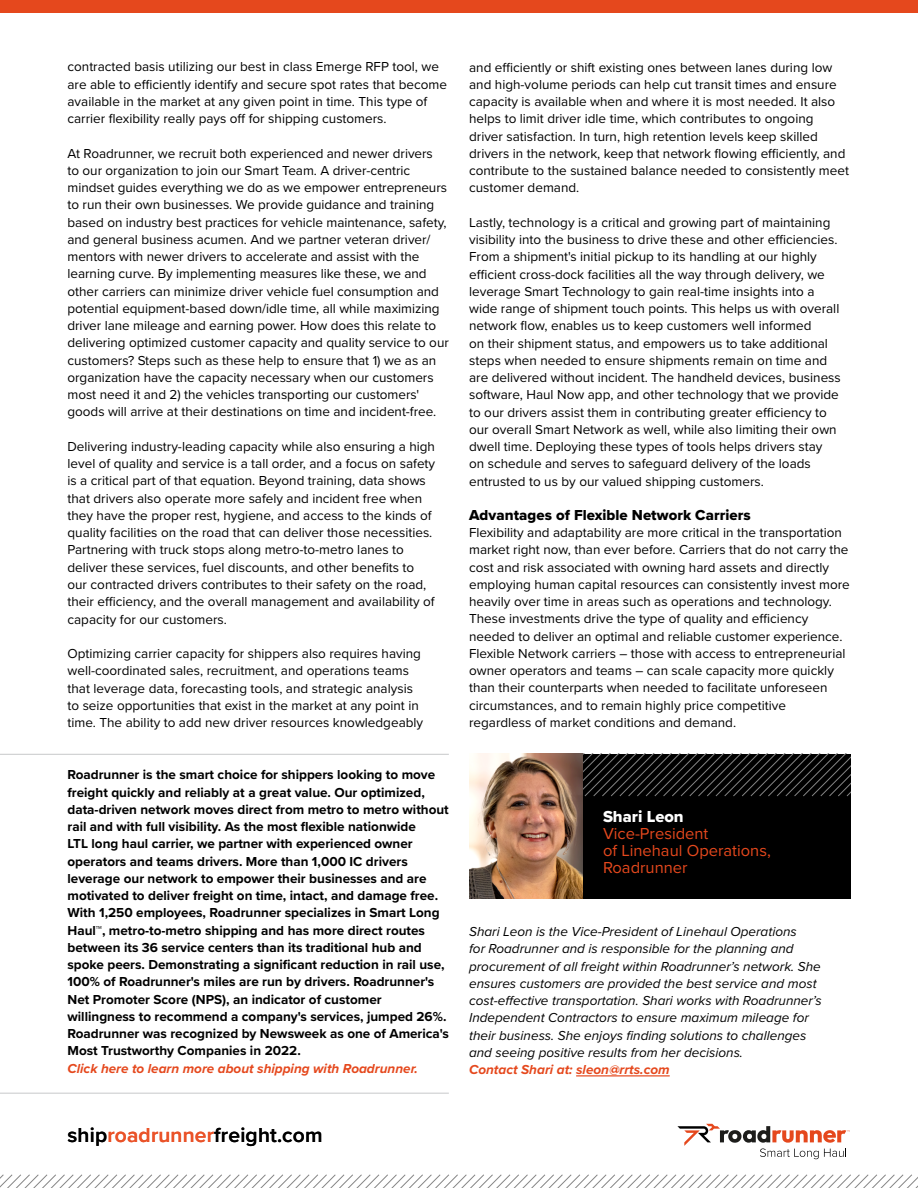
<style>
.page{position:relative;width:918px;height:1188px;background:#fff}
.page>*{position:absolute;margin:0;border:0;box-sizing:border-box;transform-origin:0 0}
.t1{font:600 21px "Proxima Nova";letter-spacing:.01em;color:#000}
.t2{font:16.5px/17.2px "Proxima Nova";color:#e5481d}
.t3{font:16.5px "Proxima Nova Extrabld";color:#fff}
.t4{font:15px "Proxima Nova Extrabld";letter-spacing:.005em;color:#000}
.t5{font:13.5px/17.2px "Proxima Nova";color:#000}
.t6{font:700 13.5px/17.2px "Proxima Nova";color:#000}
.t7{font:italic 13.5px/17.2px "Proxima Nova";color:#000}
.t8{font:italic 700 13.5px "Proxima Nova";color:#e5481d}
.s1{color:#ea5329}
</style>
<div class="page">
<div style="left:0;top:0;width:918px;height:14px;background:#e5481d"></div>
<svg style="left:0;top:1174px;width:918px;height:14px"></svg>
<svg style="left:677px;top:1124px;width:173px;height:35px"></svg>
<div style="left:583px;top:754px;width:267px;height:145px;background:#000"></div>
<svg style="left:583px;top:754px;width:267px;height:43px"></svg>
<img style="left:469px;top:754px;width:114px;height:145px">
<hr style="left:0;top:1093px;width:449px;height:1px;background:#c7c8ca">
<hr style="left:0;top:754px;width:449px;height:1px;background:#c7c8ca">
<hr style="left:576px;top:1075px;width:94px;height:1px;background:#e5481d">
<p class="t5" style="left:68px;top:58px;width:381px">contracted basis utilizing our best in class Emerge RFP tool, we are able to efficiently identify and secure spot rates that become available in the market at any given point in time. This type of carrier flexibility really pays off for shipping customers.</p>
<p class="t5" style="left:68px;top:144px;width:383px">At Roadrunner, we recruit both experienced and newer drivers<br>to our organization to join our Smart Team. A driver-centric mindset guides everything we do as we empower entrepreneurs to run their own businesses. We provide guidance and training based on industry best practices for vehicle maintenance, safety, and general business acumen. And we partner veteran driver/ mentors with newer drivers to accelerate and assist with the learning curve. By implementing measures like these, we and other carriers can minimize driver vehicle fuel consumption and potential equipment-based down/idle time, all while maximizing driver lane mileage and earning power. How does this relate to delivering optimized customer capacity and quality service to our customers? Steps such as these help to ensure that 1) we as an organization have the capacity necessary when our customers most need it and 2) the vehicles transporting our customers' goods will arrive at their destinations on time and incident-free.</p>
<p class="t5" style="left:68px;top:437px;width:369px">Delivering industry-leading capacity while also ensuring a high level of quality and service is a tall order, and a focus on safety is a critical part of that equation. Beyond training, data shows that drivers also operate more safely and incident free when they have the proper rest, hygiene, and access to the kinds of quality facilities on the road that can deliver those necessities.<br>Partnering with truck stops along metro-to-metro lanes to deliver these services, fuel discounts, and other benefits to our contracted drivers contributes to their safety on the road, their efficiency, and the overall management and availability of capacity for our customers.</p>
<p class="t5" style="left:68px;top:644px;width:357px">Optimizing carrier capacity for shippers also requires having well-coordinated sales, recruitment, and operations teams that leverage data, forecasting tools, and strategic analysis to seize opportunities that exist in the market at any point in time. The ability to add new driver resources knowledgeably</p>
<p class="t6" style="left:68px;top:766px;width:383px">Roadrunner is the smart choice for shippers looking to move freight quickly and reliably at a great value. Our optimized, data-driven network moves direct from metro to metro without rail and with full visibility. As the most flexible nationwide<br>LTL long haul carrier, we partner with experienced owner operators and teams drivers. More than 1,000 IC drivers leverage our network to empower their businesses and are motivated to deliver freight on time, intact, and damage free.<br>With 1,250 employees, Roadrunner specializes in Smart Long Haul™, metro-to-metro shipping and has more direct routes between its 36 service centers than its traditional hub and spoke peers. Demonstrating a significant reduction in rail use, 100% of Roadrunner's miles are run by drivers. Roadrunner's Net Promoter Score (NPS), an indicator of customer willingness to recommend a company's services, jumped 26%.<br>Roadrunner was recognized by Newsweek as one of America's Most Trustworthy Companies in 2022.</p>
<p class="t8" style="left:68px;top:1058px;width:352px">Click here to learn more about shipping with Roadrunner.</p>
<p class="t5" style="left:469px;top:58px;width:381px">and efficiently or shift existing ones between lanes during low and high-volume periods can help cut transit times and ensure capacity is available when and where it is most needed. It also helps to limit driver idle time, which contributes to ongoing driver satisfaction. In turn, high retention levels keep skilled drivers in the network, keep that network flowing efficiently, and contribute to the sustained balance needed to consistently meet customer demand.</p>
<p class="t5" style="left:469px;top:213px;width:373px">Lastly, technology is a critical and growing part of maintaining visibility into the business to drive these and other efficiencies.<br>From a shipment's initial pickup to its handling at our highly efficient cross-dock facilities all the way through delivery, we leverage Smart Technology to gain real-time insights into a wide range of shipment touch points. This helps us with overall network flow, enables us to keep customers well informed<br>on their shipment status, and empowers us to take additional steps when needed to ensure shipments remain on time and are delivered without incident. The handheld devices, business software, Haul Now app, and other technology that we provide to our drivers assist them in contributing greater efficiency to our overall Smart Network as well, while also limiting their own dwell time. Deploying these types of tools helps drivers stay on schedule and serves to safeguard delivery of the loads entrusted to us by our valued shipping customers.</p>
<p class="t4" style="left:469px;top:504px;width:283px">Advantages of Flexible Network Carriers</p>
<p class="t5" style="left:469px;top:523px;width:382px">Flexibility and adaptability are more critical in the transportation market right now, than ever before. Carriers that do not carry the cost and risk associated with owning hard assets and directly employing human capital resources can consistently invest more heavily over time in areas such as operations and technology.<br>These investments drive the type of quality and efficiency needed to deliver an optimal and reliable customer experience.<br>Flexible Network carriers – those with access to entrepreneurial owner operators and teams – can scale capacity more quickly than their counterparts when needed to facilitate unforeseen circumstances, and to remain highly price competitive regardless of market conditions and demand.</p>
<p class="t3" style="left:603px;top:804px;width:82px">Shari Leon</p>
<p class="t2" style="left:603px;top:824px;width:169px">Vice-President<br>of Linehaul Operations,<br>Roadrunner</p>
<p class="t7" style="left:469px;top:922px;width:354px">Shari Leon is the Vice-President of Linehaul Operations<br>for Roadrunner and is responsible for the planning and procurement of all freight within Roadrunner’s network. She ensures customers are provided the best service and most cost-effective transportation. Shari works with Roadrunner’s Independent Contractors to ensure maximum mileage for their business. She enjoys finding solutions to challenges and seeing positive results from her decisions.</p>
<p class="t8" style="left:469px;top:1059px;width:202px">Contact Shari at: sleon@rrts.com</p>
<h1 class="t1" style="left:68px;top:1119px;width:257px">ship<span class="s1">roadrunner</span>freight.com</h1>
</div>
